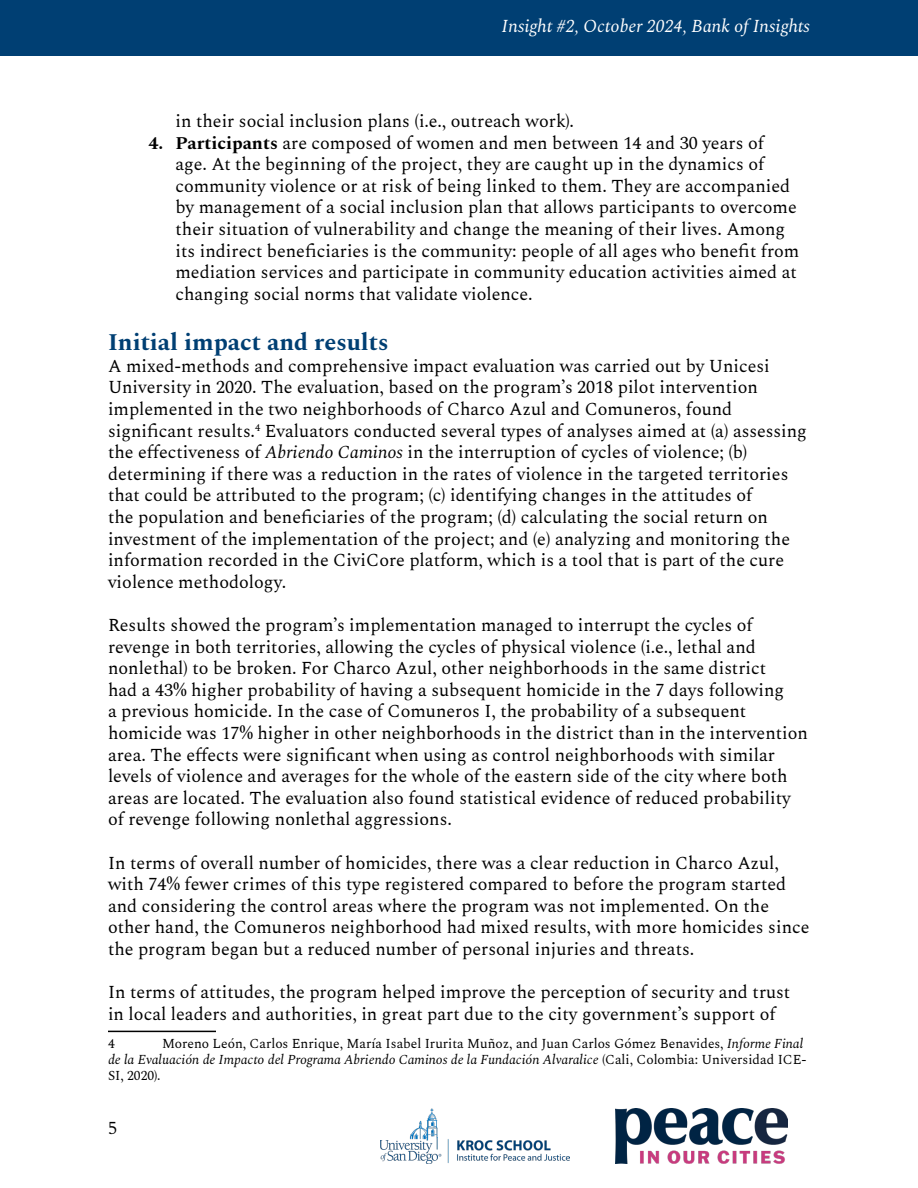
<style>
.page{position:relative;width:918px;height:1188px;background:#fff}
.page>*{position:absolute;margin:0;border:0;box-sizing:border-box;transform-origin:0 0}
.t1{font:700 24px "Spectral";color:#003f73}
.t2{font:18px/21.6px "Spectral";color:#000}
.t3{font:italic 18px "Spectral";color:#fff}
.t4{font:13.5px/16.2px "Spectral";color:#000}
.s1{font-weight:700}
.s2{font-style:italic}
</style>
<div class="page">
<img style="left:380px;top:1108px;width:189px;height:55px">
<div style="left:0;top:0;width:918px;height:56px;background:#003f73"></div>
<hr style="left:108px;top:1031px;width:108px;height:1px;background:#000">
<img style="left:616px;top:1108px;width:171px;height:56px">
<p class="t3" style="left:502px;top:13px;width:310px">Insight #2, October 2024, Bank of Insights</p>
<p class="t2" style="left:176px;top:109px;width:400px">in their social inclusion plans (i.e., outreach work).</p>
<p class="t2" style="left:176px;top:131px;width:625px;text-indent:-27px"><span class="s1">4. Participants</span> are composed of women and men between 14 and 30 years of age. At the beginning of the project, they are caught up in the dynamics of community violence or at risk of being linked to them. They are accompanied by management of a social inclusion plan that allows participants to overcome their situation of vulnerability and change the meaning of their lives. Among its indirect beneficiaries is the community: people of all ages who benefit from mediation services and participate in community education activities aimed at changing social norms that validate violence.</p>
<h1 class="t1" style="left:108px;top:325px;width:282px">Initial impact and results</h1>
<p class="t2" style="left:108px;top:354px;width:701px">A mixed-methods and comprehensive impact evaluation was carried out by Unicesi University in 2020. The evaluation, based on the program’s 2018 pilot intervention implemented in the two neighborhoods of Charco Azul and Comuneros, found significant results.<sup>4</sup> Evaluators conducted several types of analyses aimed at (a) assessing the effectiveness of <span class="s2">Abriendo Caminos</span> in the interruption of cycles of violence; (b) determining if there was a reduction in the rates of violence in the targeted territories that could be attributed to the program; (c) identifying changes in the attitudes of<br>the population and beneficiaries of the program; (d) calculating the social return on investment of the implementation of the project; and (e) analyzing and monitoring the information recorded in the CiviCore platform, which is a tool that is part of the cure violence methodology.</p>
<p class="t2" style="left:108px;top:613px;width:702px">Results showed the program’s implementation managed to interrupt the cycles of revenge in both territories, allowing the cycles of physical violence (i.e., lethal and nonlethal) to be broken. For Charco Azul, other neighborhoods in the same district<br>had a 43% higher probability of having a subsequent homicide in the 7 days following<br>a previous homicide. In the case of Comuneros I, the probability of a subsequent homicide was 17% higher in other neighborhoods in the district than in the intervention area. The effects were significant when using as control neighborhoods with similar levels of violence and averages for the whole of the eastern side of the city where both areas are located. The evaluation also found statistical evidence of reduced probability of revenge following nonlethal aggressions.</p>
<p class="t2" style="left:108px;top:851px;width:703px">In terms of overall number of homicides, there was a clear reduction in Charco Azul, with 74% fewer crimes of this type registered compared to before the program started and considering the control areas where the program was not implemented. On the other hand, the Comuneros neighborhood had mixed results, with more homicides since the program began but a reduced number of personal injuries and threats.</p>
<p class="t2" style="left:108px;top:980px;width:684px">In terms of attitudes, the program helped improve the perception of security and trust in local leaders and authorities, in great part due to the city government’s support of</p>
<p class="t4" style="left:108px;top:1034px;width:8px">4</p>
<p class="t4" style="left:108px;top:1034px;width:700px;text-indent:54px">Moreno León, Carlos Enrique, María Isabel Irurita Muñoz, and Juan Carlos Gómez Benavides, <span class="s2">Informe Final de la Evaluación de Impacto del Programa Abriendo Caminos de la Fundación Alvaralice</span> (Cali, Colombia: Universidad ICE-<br>SI, 2020).</p>
<p class="t2" style="left:108px;top:1116px;width:10px">5</p>
</div>
